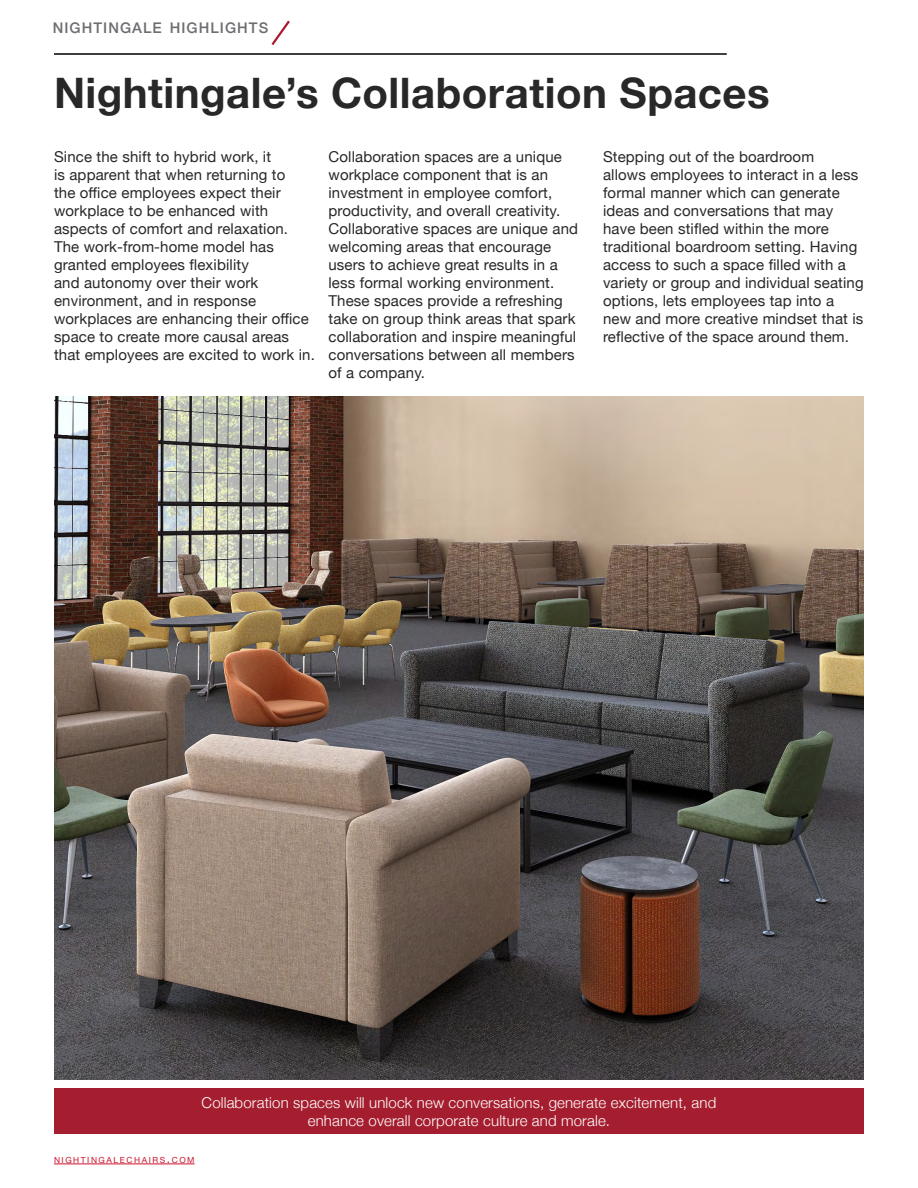
<style>
.page{position:relative;width:918px;height:1188px;background:#fff}
.page>*{position:absolute;margin:0;border:0;box-sizing:border-box;transform-origin:0 0}
.t1{font:700 42px "Helvetica Neue";letter-spacing:.01em;color:#292829}
.t2{font:15px/18px "Helvetica Neue";letter-spacing:.01em;color:#292829}
.t3{font:300 15px/18px "Helvetica Neue";letter-spacing:.01em;color:#fff;text-align:center}
.t4{font:500 14.7px "Helvetica Neue";letter-spacing:.07em;color:#6d6e71}
.t5{font:8.4px "Helvetica Neue";letter-spacing:.185em;color:#cd122d}
.s1{font-size:12px}
</style>
<div class="page">
<svg style="left:271px;top:20px;width:19px;height:25px"></svg>
<hr style="left:54px;top:1164px;width:141px;height:1px;background:#cd122d">
<img style="left:54px;top:396px;width:810px;height:684px">
<hr style="left:54px;top:53px;width:673px;height:2px;background:#000">
<div style="left:54px;top:1089px;width:810px;height:45px;background:#a51e2f"></div>
<p class="t4" style="left:53px;top:16px;width:217px">NIGHTINGALE HIGHLIGHTS</p>
<h1 class="t1" style="left:54px;top:60px;width:717px">Nightingale’s Collaboration Spaces</h1>
<p class="t2" style="left:54px;top:149px;width:262px">Since the shift to hybrid work, it<br>is apparent that when returning to<br>the office employees expect their workplace to be enhanced with aspects of comfort and relaxation.<br>The work-from-home model has granted employees flexibility<br>and autonomy over their work environment, and in response workplaces are enhancing their office space to create more causal areas that employees are excited to work in.</p>
<p class="t2" style="left:328px;top:149px;width:251px">Collaboration spaces are a unique workplace component that is an investment in employee comfort, productivity, and overall creativity.<br>Collaborative spaces are unique and welcoming areas that encourage users to achieve great results in a less formal working environment.<br>These spaces provide a refreshing take on group think areas that spark collaboration and inspire meaningful conversations between all members of a company.</p>
<p class="t2" style="left:603px;top:149px;width:262px">Stepping out of the boardroom<br>allows employees to interact in a less formal manner which can generate ideas and conversations that may have been stifled within the more traditional boardroom setting. Having access to such a space filled with a variety or group and individual seating options, lets employees tap into a new and more creative mindset that is reflective of the space around them.</p>
<p class="t3" style="left:202px;top:1093px;width:516px">Collaboration spaces will unlock new conversations, generate excitement, and enhance overall corporate culture and morale.</p>
<p class="t5" style="left:54px;top:1154px;width:142px">NIGHTINGALECHAIRS<span class="s1">.</span>COM</p>
</div>
